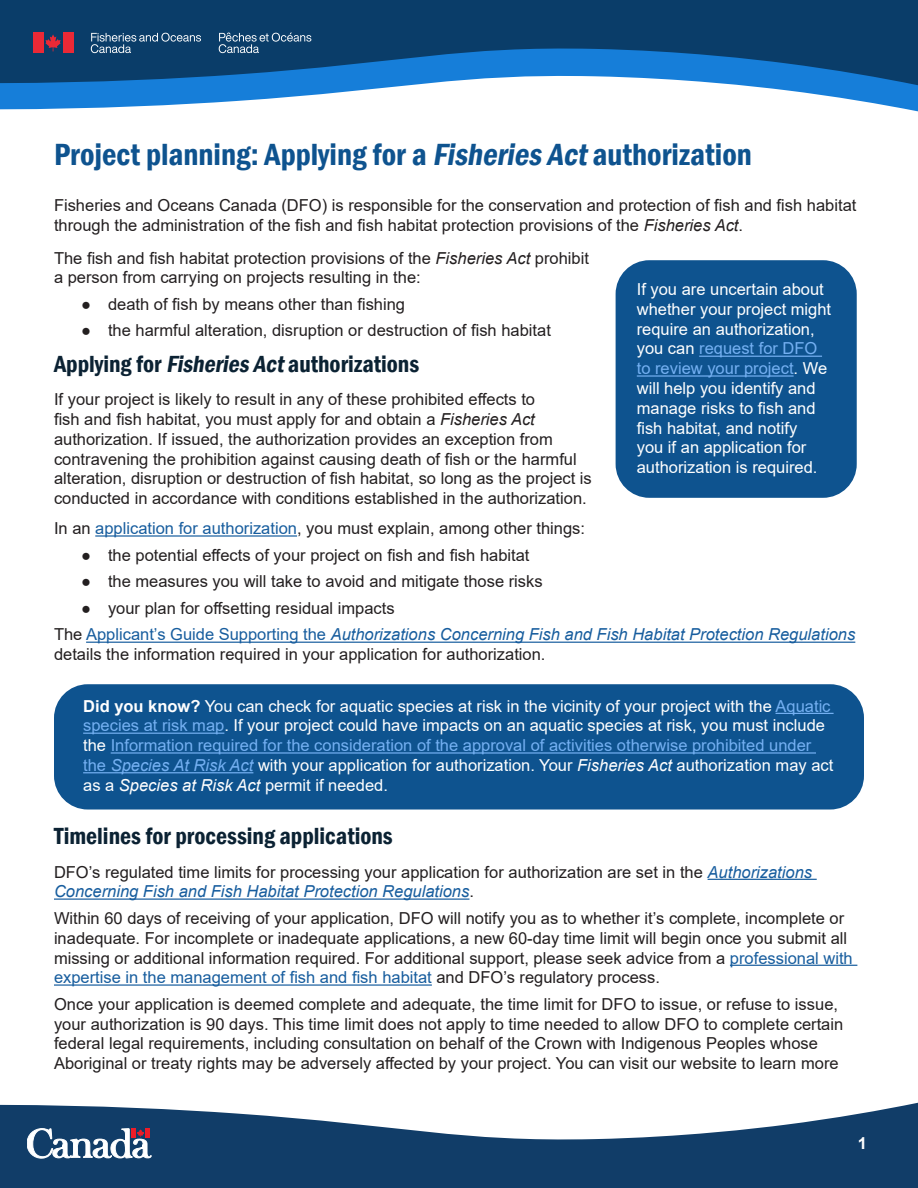
<style>
.page{position:relative;width:918px;height:1188px;background:#fff}
.page>*{position:absolute;margin:0;border:0;box-sizing:border-box;transform-origin:0 0}
.t1{font:600 condensed 31.5px "Franklin Gothic";color:#0e538f}
.t2{font:600 condensed 24px "Franklin Gothic";color:#0b2233}
.t3{font:16.5px/19.8px "Arial";color:#231f20}
.text_box{font:16.5px/19.8px "Arial";color:#fff}
.t4{font:700 16.5px "Arial";color:#fff}
.s1{font-style:italic}
.s2{color:#175d9e}
.s3{font-style:italic;color:#175d9e}
.s4{font-weight:700}
.s5{color:#74b0f2}
.s6{font-style:italic;color:#74b0f2}
</style>
<div class="page">
<svg style="left:0;top:85px;width:918px;height:26px"></svg>
<svg style="left:0;top:0;width:918px;height:85px;background:#135085"></svg>
<svg style="left:219px;top:33px;width:92px;height:20px;background:#376084"></svg>
<svg style="left:91px;top:33px;width:110px;height:20px;background:#345e82"></svg>
<div style="left:63px;top:33px;width:10px;height:20px;background:#eb2936"></div>
<svg style="left:45px;top:34px;width:16px;height:17px"></svg>
<div style="left:33px;top:33px;width:10px;height:20px;background:#eb2936"></div>
<svg style="left:0;top:1103px;width:918px;height:85px;fill:#113d68"></svg>
<svg style="left:27px;top:1129px;width:124px;height:29px"></svg>
<div style="left:616px;top:260px;width:241px;height:238px;background:#0e538f;border-radius:34px"></div>
<hr style="left:699px;top:356px;width:123px;height:1px;background:#74b0f2">
<hr style="left:637px;top:375px;width:157px;height:2px;background:#74b0f2">
<hr style="left:95px;top:535px;width:202px;height:2px;background:#175d9e">
<hr style="left:86px;top:642px;width:769px;height:1px;background:#175d9e">
<div style="left:54px;top:684px;width:810px;height:126px;background:#0e538f;border-radius:34px"></div>
<hr style="left:776px;top:713px;width:58px;height:1px;background:#74b0f2">
<hr style="left:83px;top:733px;width:141px;height:1px;background:#74b0f2">
<hr style="left:111px;top:752px;width:705px;height:2px;background:#74b0f2">
<hr style="left:83px;top:772px;width:170px;height:1px;background:#74b0f2">
<hr style="left:708px;top:879px;width:109px;height:1px;background:#175d9e">
<hr style="left:54px;top:899px;width:415px;height:1px;background:#175d9e">
<hr style="left:730px;top:965px;width:127px;height:1px;background:#175d9e">
<hr style="left:54px;top:984px;width:378px;height:2px;background:#175d9e">
<p class="t1" style="left:54px;top:133px;width:699px">Project planning: Applying for a <span class="s1">Fisheries Act</span>authorization</p>
<p class="t3" style="left:54px;top:196px;width:804px">Fisheries and Oceans Canada (DFO) is responsible for the conservation and protection of fish and fish habitat through the administration of the fish and fish habitat protection provisions of the <span class="s1">Fisheries Act</span>.</p>
<p class="t3" style="left:54px;top:248px;width:536px">The fish and fish habitat protection provisions of the <span class="s1">Fisheries Act</span> prohibit a person from carrying on projects resulting in the:</p>
<p class="t3" style="left:81px;top:294px;width:326px">● death of fish by means other than fishing</p>
<p class="t3" style="left:81px;top:321px;width:471px">● the harmful alteration, disruption or destruction of fish habitat</p>
<h1 class="t2" style="left:54px;top:348px;width:367px">Applying for <span class="s1">Fisheries Act</span>authorizations</h1>
<p class="t3" style="left:54px;top:389px;width:539px">If your project is likely to result in any of these prohibited effects to<br>fish and fish habitat, you must apply for and obtain a <span class="s1">Fisheries Act </span>authorization. If issued, the authorization provides an exception from contravening the prohibition against causing death of fish or the harmful alteration, disruption or destruction of fish habitat, so long as the project is conducted in accordance with conditions established in the authorization.</p>
<p class="t3" style="left:54px;top:518px;width:533px">In an <span class="s2">application for authorization</span>, you must explain, among other things:</p>
<p class="t3" style="left:81px;top:545px;width:450px">● the potential effects of your project on fish and fish habitat</p>
<p class="t3" style="left:81px;top:572px;width:463px">● the measures you will take to avoid and mitigate those risks</p>
<p class="t3" style="left:81px;top:598px;width:315px">● your plan for offsetting residual impacts</p>
<p class="t3" style="left:54px;top:625px;width:803px">The <span class="s2">Applicant’s Guide Supporting the</span> <span class="s3">Authorizations Concerning Fish and Fish Habitat Protection Regulations </span>details the information required in your application for authorization.</p>
<p class="text_box" style="left:83px;top:696px;width:752px"><span class="s4">Did you know?</span> You can check for aquatic species at risk in the vicinity of your project with the <span class="s5">Aquatic species at risk map</span>. If your project could have impacts on an aquatic species at risk, you must include the <span class="s5">Information required for the consideration of the approval of activities otherwise prohibited under the</span> <span class="s6">Species At Risk Act</span> with your application for authorization. Your <span class="s1">Fisheries Act</span> authorization may act as a <span class="s1">Species at Risk Act</span> permit if needed.</p>
<h1 class="t2" style="left:54px;top:820px;width:340px">Timelines for processing applications</h1>
<p class="t3" style="left:54px;top:862px;width:760px">DFO’s regulated time limits for processing your application for authorization are set in the <span class="s3">Authorizations<br>Concerning Fish and Fish Habitat Protection Regulations</span>.</p>
<p class="t3" style="left:54px;top:908px;width:800px">Within 60 days of receiving of your application, DFO will notify you as to whether it’s complete, incomplete or inadequate. For incomplete or inadequate applications, a new 60-day time limit will begin once you submit all missing or additional information required. For additional support, please seek advice from a <span class="s2">professional with expertise in the management of fish and fish habitat</span> and DFO’s regulatory process.</p>
<p class="t3" style="left:54px;top:994px;width:791px">Once your application is deemed complete and adequate, the time limit for DFO to issue, or refuse to issue, your authorization is 90 days. This time limit does not apply to time needed to allow DFO to complete certain federal legal requirements, including consultation on behalf of the Crown with Indigenous Peoples whose Aboriginal or treaty rights may be adversely affected by your project. You can visit our website to learn more</p>
<p class="text_box" style="left:637px;top:279px;width:196px">If you are uncertain about whether your project might require an authorization, you can <span class="s5">request for DFO to review your project</span>. We will help you identify and manage risks to fish and fish habitat, and notify<br>you if an application for authorization is required.</p>
<p class="t4" style="left:858px;top:1132px;width:11px">1</p>
</div>
